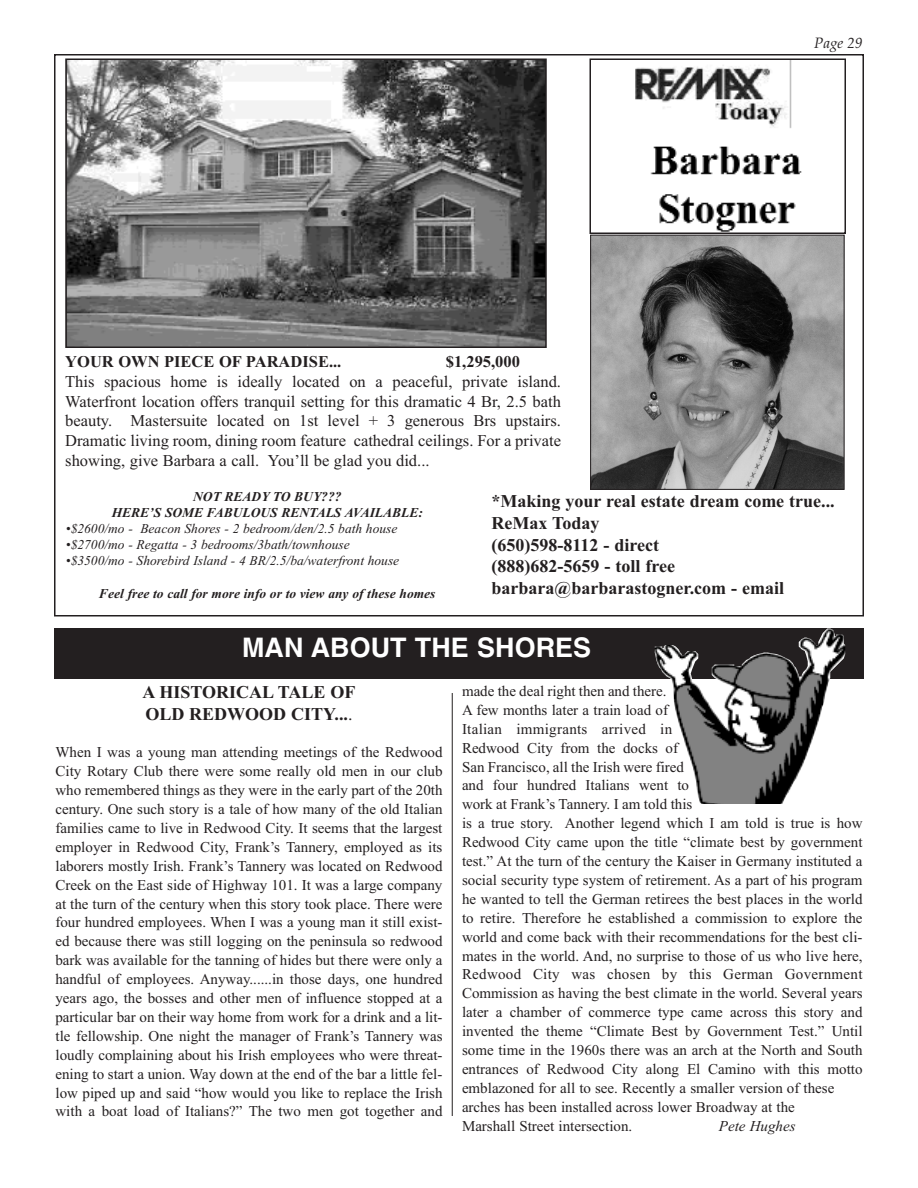
<style>
.page{position:relative;width:918px;height:1188px;background:#fff}
.page>*{position:absolute;margin:0;border:0;box-sizing:border-box;transform-origin:0 0}
.t1{font:700 27px "Helvetica";color:#fff}
.t2{font:700 18px/21.6px "Times New Roman";color:#231f20}
.t3{font:16.5px/19.8px "Times New Roman";color:#231f20;text-align:justify}
.t4{font:700 16.5px "Times New Roman";color:#231f20}
.t5{font:15px/18.9px "Times New Roman";color:#231f20;text-align:justify}
.t6{font:italic 15px "Times New Roman";color:#231f20}
.t7{font:italic 15px "Palatino";color:#231f20}
.t8{font:italic 13.5px "Times New Roman";color:#231f20}
.t9{font:italic 700 13.5px/16.2px "Times New Roman";color:#231f20;text-align:center}
.s1{font-weight:400}
</style>
<div class="page">
<img style="left:68px;top:61px;width:476px;height:284px">
<div style="left:65px;top:58px;width:482px;height:290px;border:2px solid #231f20"></div>
<img style="left:635px;top:62px;width:167px;height:169px">
<div style="left:590px;top:59px;width:256px;height:175px;border:2px solid #231f20"></div>
<img style="left:592px;top:237px;width:250px;height:251px">
<div style="left:590px;top:235px;width:254px;height:255px;border:1px solid #231f20"></div>
<div style="left:54px;top:628px;width:810px;height:52px;background:#231f20"></div>
<img style="left:655px;top:629px;width:190px;height:175px">
<hr style="left:452px;top:693px;width:1px;height:423px;background:#231f20">
<p class="t7" style="left:814px;top:35px;width:50px">Page 29</p>
<p class="t4" style="left:65px;top:352px;width:278px">YOUR OWN PIECE OF PARADISE...</p>
<p class="t4" style="left:446px;top:352px;width:76px">$1,295,000</p>
<p class="t3" style="left:65px;top:371px;width:497px">This spacious home is ideally located on a peaceful, private island.<br>Waterfront location offers tranquil setting for this dramatic 4 Br, 2.5 bath beauty. Mastersuite located on 1st level + 3 generous Brs upstairs.<br>Dramatic living room, dining room feature cathedral ceilings. For a private showing, give Barbara a call. You’ll be glad you did...</p>
<p class="t2" style="left:492px;top:490px;width:345px">*Making your real estate dream come true...<br>ReMax Today<br>(650)598-8112 - direct<br>(888)682-5659 - toll free barbara@barbarastogner.com - email</p>
<h1 class="t1" style="left:242px;top:637px;width:351px">MAN ABOUT THE SHORES</h1>
<p class="t2" style="left:143px;top:681px;width:214px">A HISTORICAL TALE OF<br>OLD REDWOOD CITY...<span class="s1">.</span></p>
<p class="t5" style="left:55px;top:743px;width:389px">When I was a young man attending meetings of the Redwood City Rotary Club there were some really old men in our club who remembered things as they were in the early part of the 20th century. One such story is a tale of how many of the old Italian families came to live in Redwood City. It seems that the largest employer in Redwood City, Frank’s Tannery, employed as its laborers mostly Irish. Frank’s Tannery was located on Redwood Creek on the East side of Highway 101. It was a large company at the turn of the century when this story took place. There were four hundred employees. When I was a young man it still exist&shy;ed because there was still logging on the peninsula so redwood bark was available for the tanning of hides but there were only a handful of employees. Anyway......in those days, one hundred years ago, the bosses and other men of influence stopped at a particular bar on their way home from work for a drink and a lit&shy;tle fellowship. One night the manager of Frank’s Tannery was loudly complaining about his Irish employees who were threat&shy;ening to start a union. Way down at the end of the bar a little fel&shy;low piped up and said “how would you like to replace the Irish with a boat load of Italians?” The two men got together and</p>
<p class="t9" style="left:112px;top:488px;width:313px">NOT READY TO BUY???<br>HERE’S SOME FABULOUS RENTALS AVAILABLE:</p>
<p class="t8" style="left:66px;top:520px;width:333px">•$2600/mo - Beacon Shores - 2 bedroom/den/2.5 bath house</p>
<p class="t8" style="left:66px;top:537px;width:285px">•$2700/mo - Regatta - 3 bedrooms/3bath/townhouse</p>
<p class="t8" style="left:66px;top:553px;width:335px">•$3500/mo - Shorebird Island - 4 BR/2.5/ba/waterfront house</p>
<p class="t9" style="left:99px;top:585px;width:338px">Feel free to call for more info or to view any of these homes</p>
<p class="t5" style="left:462px;top:681px;width:402px;text-align:left">made the deal right then and there.<br>A few months later a train load of<br>Italian immigrants arrived in<br>Redwood City from the docks of<br>San Francisco, all the Irish were fired<br>and four hundred Italians went to<br>work at Frank’s Tannery. I am told this<br>is a true story. Another legend which I am told is true is how Redwood City came upon the title “climate best by government test.” At the turn of the century the Kaiser in Germany instituted a social security type system of retirement. As a part of his program he wanted to tell the German retirees the best places in the world to retire. Therefore he established a commission to explore the world and come back with their recommendations for the best cli&shy;mates in the world. And, no surprise to those of us who live here, Redwood City was chosen by this German Government Commission as having the best climate in the world. Several years later a chamber of commerce type came across this story and invented the theme “Climate Best by Government Test.” Until some time in the 1960s there was an arch at the North and South entrances of Redwood City along El Camino with this motto emblazoned for all to see. Recently a smaller version of these arches has been installed across lower Broadway at the<br>Marshall Street intersection.</p>
<p class="t6" style="left:719px;top:1117px;width:78px">Pete Hughes</p>
</div>
